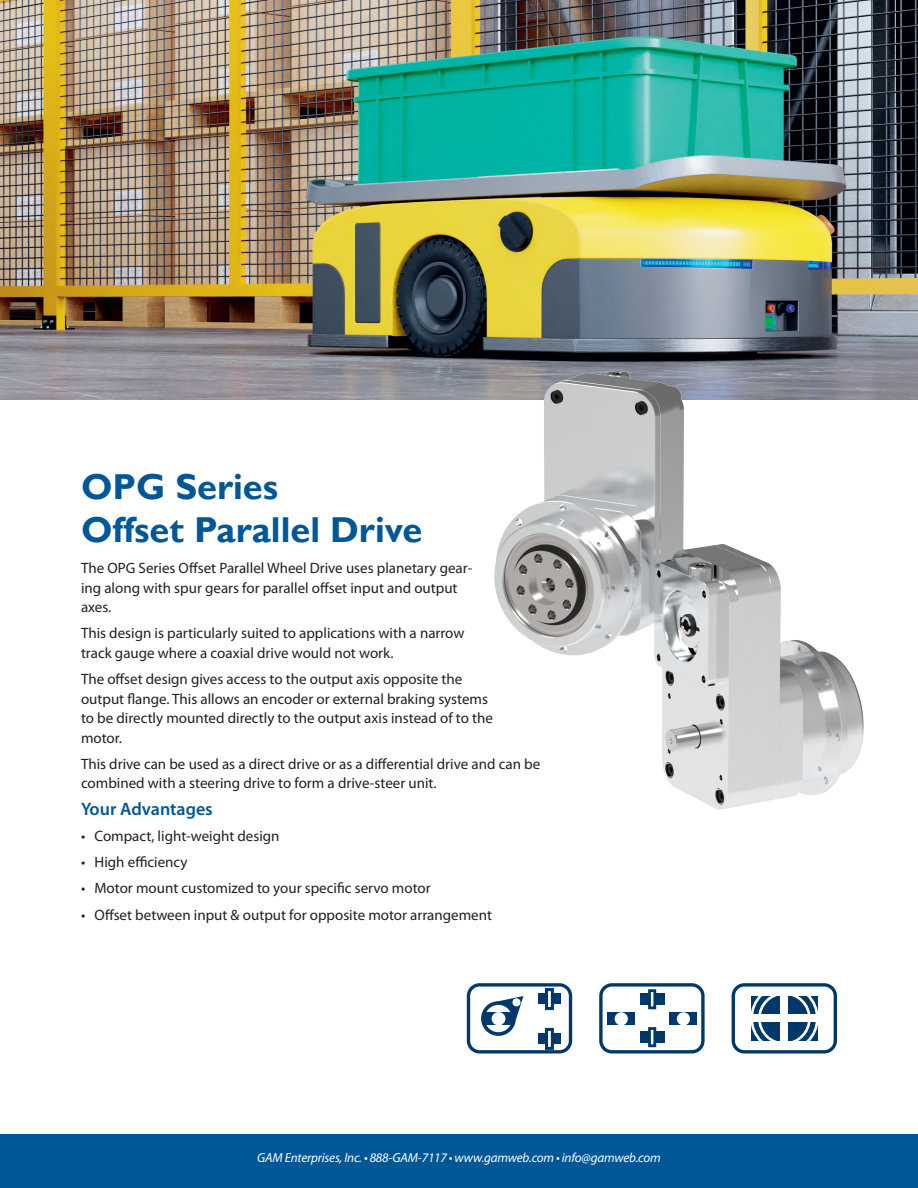
<style>
.page{position:relative;width:918px;height:1188px;background:#fff}
.page>*{position:absolute;margin:0;border:0;box-sizing:border-box;transform-origin:0 0}
.Headline_1{font:700 36px "Gill Sans";color:#005797}
.t1{font:600 18px "Myriad Pro";color:#005797}
.t2{font:15px/19.5px "Myriad Pro";color:#231f20}
.t3{font:italic 13.2px "Myriad Pro";letter-spacing:-.015em;color:#fff}
</style>
<div class="page">
<hr style="left:0;top:1133px;width:1px;height:55px;background:#005797">
<div style="left:0;top:1134px;width:918px;height:54px;background:#005797"></div>
<img style="left:0;top:0;width:918px;height:399px">
<img style="left:495px;top:372px;width:369px;height:438px">
<div style="left:599px;top:983px;width:106px;height:71px;border:3px solid #01386b;border-radius:11px"></div>
<div style="left:669px;top:1013px;width:28px;height:12px;background:#01386b"></div>
<div style="left:607px;top:1013px;width:28px;height:12px;background:#01386b"></div>
<div style="left:615px;top:1012px;width:13px;height:13px;background:#fff;border-radius:50%"></div>
<div style="left:677px;top:1012px;width:13px;height:13px;background:#fff;border-radius:50%"></div>
<div style="left:640px;top:1031px;width:25px;height:12px;background:#01386b"></div>
<div style="left:640px;top:993px;width:25px;height:12px;background:#01386b"></div>
<svg style="left:648px;top:1027px;width:8px;height:20px"></svg>
<svg style="left:648px;top:989px;width:8px;height:20px"></svg>
<svg style="left:751px;top:996px;width:67px;height:44px;background:#2c5984"></svg>
<div style="left:750px;top:984px;width:69px;height:68px;border:3px solid #fff;border-radius:50%"></div>
<div style="left:758px;top:992px;width:53px;height:53px;border:3px solid #fff;border-radius:50%"></div>
<div style="left:732px;top:983px;width:105px;height:71px;border:3px solid #01386b;border-radius:11px"></div>
<div style="left:746px;top:1014px;width:77px;height:8px;background:#fff"></div>
<div style="left:781px;top:994px;width:7px;height:50px;background:#fff"></div>
<div style="left:467px;top:983px;width:105px;height:71px;border:3px solid #01386b;border-radius:11px"></div>
<svg style="left:500px;top:996px;width:23px;height:23px"></svg>
<svg style="left:512px;top:998px;width:9px;height:9px"></svg>
<svg style="left:483px;top:1003px;width:31px;height:31px"></svg>
<div style="left:481px;top:1001px;width:35px;height:35px;border:4px solid #01386b;border-radius:50%"></div>
<div style="left:538px;top:993px;width:23px;height:11px;background:#01386b"></div>
<div style="left:538px;top:1033px;width:23px;height:11px;background:#01386b"></div>
<svg style="left:545px;top:988px;width:9px;height:22px"></svg>
<svg style="left:545px;top:1028px;width:9px;height:22px"></svg>
<div style="left:484px;top:1012px;width:29px;height:13px;background:#01386b"></div>
<div style="left:492px;top:1012px;width:13px;height:13px;background:#fff;border-radius:50%"></div>
<p class="Headline_1" style="left:81px;top:465px;width:199px">OPG Series</p>
<p class="Headline_1" style="left:81px;top:508px;width:343px">Offset Parallel Drive</p>
<p class="t2" style="left:81px;top:558px;width:393px">The OPG Series Offset Parallel Wheel Drive uses planetary gear&shy;ing along with spur gears for parallel offset input and output axes.</p>
<p class="t2" style="left:81px;top:623px;width:385px">This design is particularly suited to applications with a narrow track gauge where a coaxial drive would not work.</p>
<p class="t2" style="left:81px;top:669px;width:414px">The offset design gives access to the output axis opposite the output flange. This allows an encoder or external braking systems to be directly mounted directly to the output axis instead of to the motor.</p>
<p class="t2" style="left:81px;top:754px;width:461px">This drive can be used as a direct drive or as a differential drive and can be combined with a steering drive to form a drive-steer unit.</p>
<p class="t1" style="left:81px;top:797px;width:133px">Your Advantages</p>
<p class="t2" style="left:81px;top:826px;width:200px">• Compact, light-weight design</p>
<p class="t2" style="left:81px;top:852px;width:108px">• High efficiency</p>
<p class="t2" style="left:81px;top:878px;width:351px">• Motor mount customized to your specific servo motor</p>
<p class="t2" style="left:81px;top:905px;width:413px">• Offset between input &amp; output for opposite motor arrangement</p>
<p class="t3" style="left:257px;top:1149px;width:405px">GAM Enterprises, Inc. • 888-GAM-7117 • www.gamweb.com • info@gamweb.com</p>
</div>
